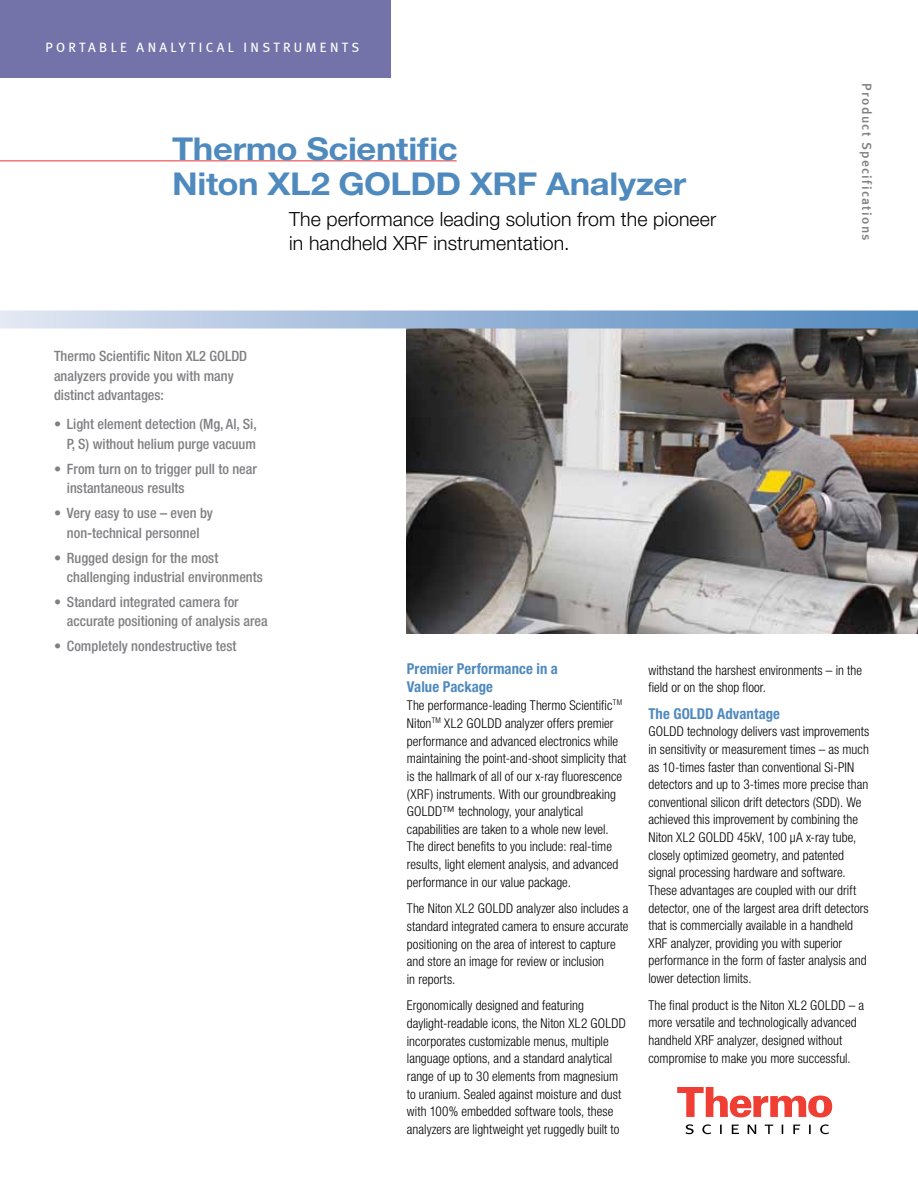
<style>
.page{position:relative;width:918px;height:1188px;background:#fff}
.page>*{position:absolute;margin:0;border:0;box-sizing:border-box;transform-origin:0 0}
.t1{font:700 31.5px/34.5px "Helvetica Neue LT Std";letter-spacing:-.01em;color:#4f8abe;scale:1.1 1}
.t2{font:300 19.5px/24px "Helvetica Neue LT Std";letter-spacing:.005em;color:#000}
.t3{font:700 condensed 15px/17.7px "Helvetica Neue LT Std";letter-spacing:.005em;color:#4f8abe}
.t4{font:500 condensed 14.25px/19.5px "Helvetica Neue LT Std";color:#807f83}
.t5{font:300 condensed 13.5px/17.7px "Helvetica Neue";letter-spacing:.005em;color:#000}
.t6{font:300 condensed 13.5px/17.7px "Helvetica Neue LT Std";letter-spacing:.005em;color:#000}
.t7{font:13.5px "Meta";letter-spacing:.25em;color:#fff}
.t8{font:13.5px "Meta Medium LF";letter-spacing:.1em;color:#807f83}
</style>
<div class="page">
<img style="left:407px;top:328px;width:511px;height:306px">
<div style="left:0;top:310px;width:918px;height:18px;background:linear-gradient(to right,#e1e5f2,#5088be)"></div>
<div style="left:0;top:0;width:391px;height:77px;background:#7473a9"></div>
<hr style="left:0;top:160px;width:457px;height:1px;background:#ee3134">
<svg style="left:677px;top:1087px;width:155px;height:30px"></svg>
<svg style="left:685px;top:1124px;width:144px;height:10px"></svg>
<p class="t7" style="left:45px;top:40px;width:315px">PORTABLE ANALYTICAL I NSTRUMENTS</p>
<h1 class="t1" style="left:172px;top:131px;width:469px">Thermo Scientific<br>Niton XL2 GOLDD XRF Analyzer</h1>
<h2 class="t2" style="left:289px;top:206px;width:428px">The performance leading solution from the pioneer in handheld XRF instrumentation.</h2>
<p class="t4" style="left:54px;top:346px;width:195px">Thermo Scientific Niton XL2 GOLDD analyzers provide you with many distinct advantages:</p>
<p class="t4" style="left:54px;top:414px;width:204px;text-align:right">• Light element detection (Mg, Al, Si,<br>P, S) without helium purge vacuum</p>
<p class="t4" style="left:67px;top:459px;width:192px;text-indent:-13px">• From turn on to trigger pull to near instantaneous results</p>
<p class="t4" style="left:54px;top:503px;width:160px;text-align:center">• Very easy to use – even by non-technical personnel</p>
<p class="t4" style="left:67px;top:548px;width:197px;text-indent:-13px">• Rugged design for the most challenging industrial environments</p>
<p class="t4" style="left:67px;top:592px;width:202px;text-indent:-13px">• Standard integrated camera for accurate positioning of analysis area</p>
<p class="t4" style="left:54px;top:636px;width:184px">• Completely nondestructive test</p>
<p class="t8" style="left:875px;top:83px;width:159px;rotate:90deg">Product Specifications</p>
<p class="t3" style="left:407px;top:660px;width:153px">Premier Performance in a<br>Value Package</p>
<p class="t5" style="left:407px;top:696px;width:221px">The performance-leading Thermo Scientific<sup>TM </sup>Niton<sup>TM</sup> XL2 GOLDD analyzer offers premier performance and advanced electronics while maintaining the point-and-shoot simplicity that is the hallmark of all of our x-ray fluorescence (XRF) instruments. With our groundbreaking GOLDD™ technology, your analytical capabilities are taken to a whole new level.<br>The direct benefits to you include: real-time results, light element analysis, and advanced performance in our value package.</p>
<p class="t5" style="left:407px;top:900px;width:223px">The Niton XL2 GOLDD analyzer also includes a standard integrated camera to ensure accurate positioning on the area of interest to capture and store an image for review or inclusion<br>in reports.</p>
<p class="t5" style="left:407px;top:997px;width:221px">Ergonomically designed and featuring daylight-readable icons, the Niton XL2 GOLDD incorporates customizable menus, multiple language options, and a standard analytical range of up to 30 elements from magnesium to uranium. Sealed against moisture and dust with 100% embedded software tools, these analyzers are lightweight yet ruggedly built to</p>
<p class="t5" style="left:648px;top:661px;width:215px">withstand the harshest environments – in the field or on the shop floor.</p>
<p class="t3" style="left:648px;top:704px;width:133px">The GOLDD Advantage</p>
<p class="t6" style="left:648px;top:723px;width:222px">GOLDD technology delivers vast improvements in sensitivity or measurement times – as much as 10-times faster than conventional Si-PIN detectors and up to 3-times more precise than conventional silicon drift detectors (SDD). We achieved this improvement by combining the Niton XL2 GOLDD 45kV, 100 μA x-ray tube, closely optimized geometry, and patented signal processing hardware and software.<br>These advantages are coupled with our drift detector, one of the largest area drift detectors that is commercially available in a handheld XRF analyzer, providing you with superior performance in the form of faster analysis and lower detection limits.</p>
<p class="t6" style="left:648px;top:996px;width:217px">The final product is the Niton XL2 GOLDD – a more versatile and technologically advanced handheld XRF analyzer, designed without compromise to make you more successful.</p>
</div>
